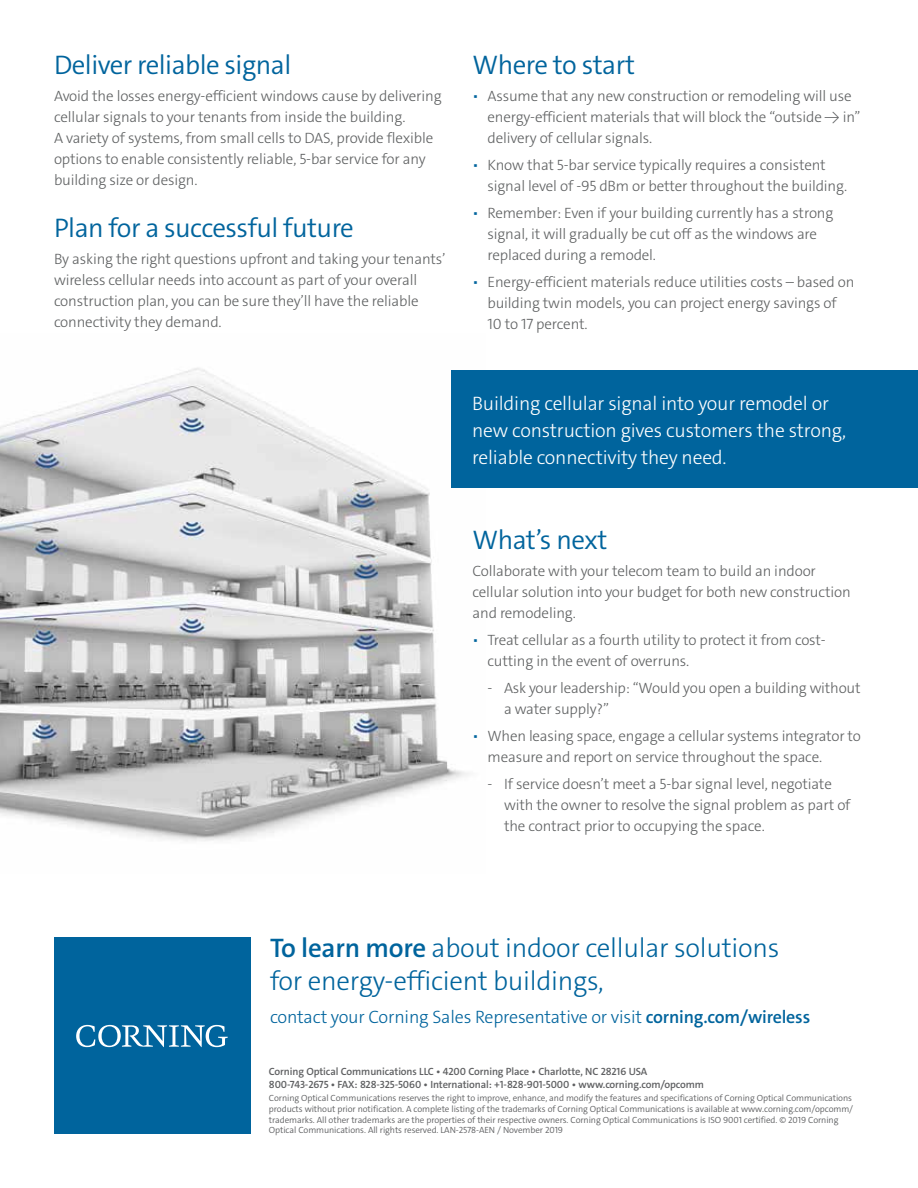
<style>
.page{position:relative;width:918px;height:1188px;background:#fff}
.page>*{position:absolute;margin:0;border:0;box-sizing:border-box;transform-origin:0 0}
.t1{font:300 27px/32.4px "The Sans C4 s";letter-spacing:-.01em;color:#00649d}
.t2{font:300 27px "The Sans C4 s";letter-spacing:-.02em;color:#00649d}
.t3{font:300 19.5px/27px "The Sans C4 s";letter-spacing:-.01em;color:#fff}
.t4{font:300 18px "The Sans C4 s";letter-spacing:-.01em;color:#00649d}
.t5{font:300 15px/21px "The Sans C4 s";letter-spacing:-.01em;color:#5f6162}
.t6{font:600 10.5px/12.1px "The Sans C4 s";letter-spacing:-.01em;color:#5f6062}
.t7{font:300 9px/10.8px "The Sans C4 s";letter-spacing:-.01em;color:#5f6062}
.s1{color:#00649d}
.s2{font-weight:600}
</style>
<div class="page">
<img style="left:0;top:368px;width:469px;height:473px">
<div style="left:54px;top:938px;width:196px;height:196px;background:#00649d"></div>
<svg style="left:76px;top:1025px;width:152px;height:22px"></svg>
<div style="left:452px;top:370px;width:466px;height:118px;background:#00649d"></div>
<h1 class="t2" style="left:54px;top:48px;width:239px">Deliver reliable signal</h1>
<p class="t5" style="left:54px;top:86px;width:389px">Avoid the losses energy-efficient windows cause by delivering cellular signals to your tenants from inside the building.<br>A variety of systems, from small cells to DAS, provide flexible options to enable consistently reliable, 5-bar service for any building size or design.</p>
<h1 class="t2" style="left:54px;top:211px;width:301px">Plan for a successful future</h1>
<p class="t5" style="left:54px;top:249px;width:393px">By asking the right questions upfront and taking your tenants’ wireless cellular needs into account as part of your overall construction plan, you can be sure they’ll have the reliable connectivity they demand.</p>
<h1 class="t2" style="left:472px;top:48px;width:164px">Where to start</h1>
<p class="t5" style="left:488px;top:86px;width:375px;text-indent:-15px"><span class="s1">•</span> Assume that any new construction or remodeling will use energy-efficient materials that will block the “outside -&gt; in” delivery of cellular signals.</p>
<p class="t5" style="left:488px;top:155px;width:361px;text-indent:-15px"><span class="s1">•</span> Know that 5-bar service typically requires a consistent signal level of -95 dBm or better throughout the building.</p>
<p class="t5" style="left:488px;top:203px;width:347px;text-indent:-15px"><span class="s1">•</span> Remember: Even if your building currently has a strong signal, it will gradually be cut off as the windows are replaced during a remodel.</p>
<p class="t5" style="left:488px;top:272px;width:369px;text-indent:-15px"><span class="s1">•</span> Energy-efficient materials reduce utilities costs – based on building twin models, you can project energy savings of<br>10 to 17 percent.</p>
<h2 class="t3" style="left:472px;top:390px;width:376px">Building cellular signal into your remodel or new construction gives customers the strong, reliable connectivity they need.</h2>
<h1 class="t2" style="left:472px;top:523px;width:136px">What’s next</h1>
<p class="t5" style="left:472px;top:561px;width:380px">Collaborate with your telecom team to build an indoor cellular solution into your budget for both new construction and remodeling.</p>
<p class="t5" style="left:488px;top:630px;width:340px;text-indent:-15px"><span class="s1">•</span> Treat cellular as a fourth utility to protect it from cost&shy;cutting in the event of overruns.</p>
<p class="t5" style="left:504px;top:678px;width:358px;text-indent:-16px">- Ask your leadership: “Would you open a building without a water supply?”</p>
<p class="t5" style="left:488px;top:726px;width:375px;text-indent:-15px"><span class="s1">•</span> When leasing space, engage a cellular systems integrator to measure and report on service throughout the space.</p>
<p class="t5" style="left:504px;top:774px;width:348px;text-indent:-16px">- If service doesn’t meet a 5-bar signal level, negotiate with the owner to resolve the signal problem as part of the contract prior to occupying the space.</p>
<h1 class="t1" style="left:270px;top:932px;width:511px"><span class="s2">To learn more</span> about indoor cellular solutions for energy-efficient buildings,</h1>
<p class="t4" style="left:270px;top:1005px;width:542px">contact your Corning Sales Representative or visit <span class="s2">corning.com/wireless</span></p>
<p class="t6" style="left:269px;top:1066px;width:437px">Corning Optical Communications LLC • 4200 Corning Place • Charlotte, NC 28216 USA<br>800-743-2675 • FAX: 828-325-5060 • International: +1-828-901-5000 • www.corning.com/opcomm</p>
<p class="t7" style="left:269px;top:1093px;width:586px">Corning Optical Communications reserves the right to improve, enhance, and modify the features and specifications of Corning Optical Communications products without prior notification. A complete listing of the trademarks of Corning Optical Communications is available at www.corning.com/opcomm/ trademarks. All other trademarks are the properties of their respective owners. Corning Optical Communications is ISO 9001 certified. © 2019 Corning Optical Communications. All rights reserved. LAN-2578-AEN / November 2019</p>
</div>
